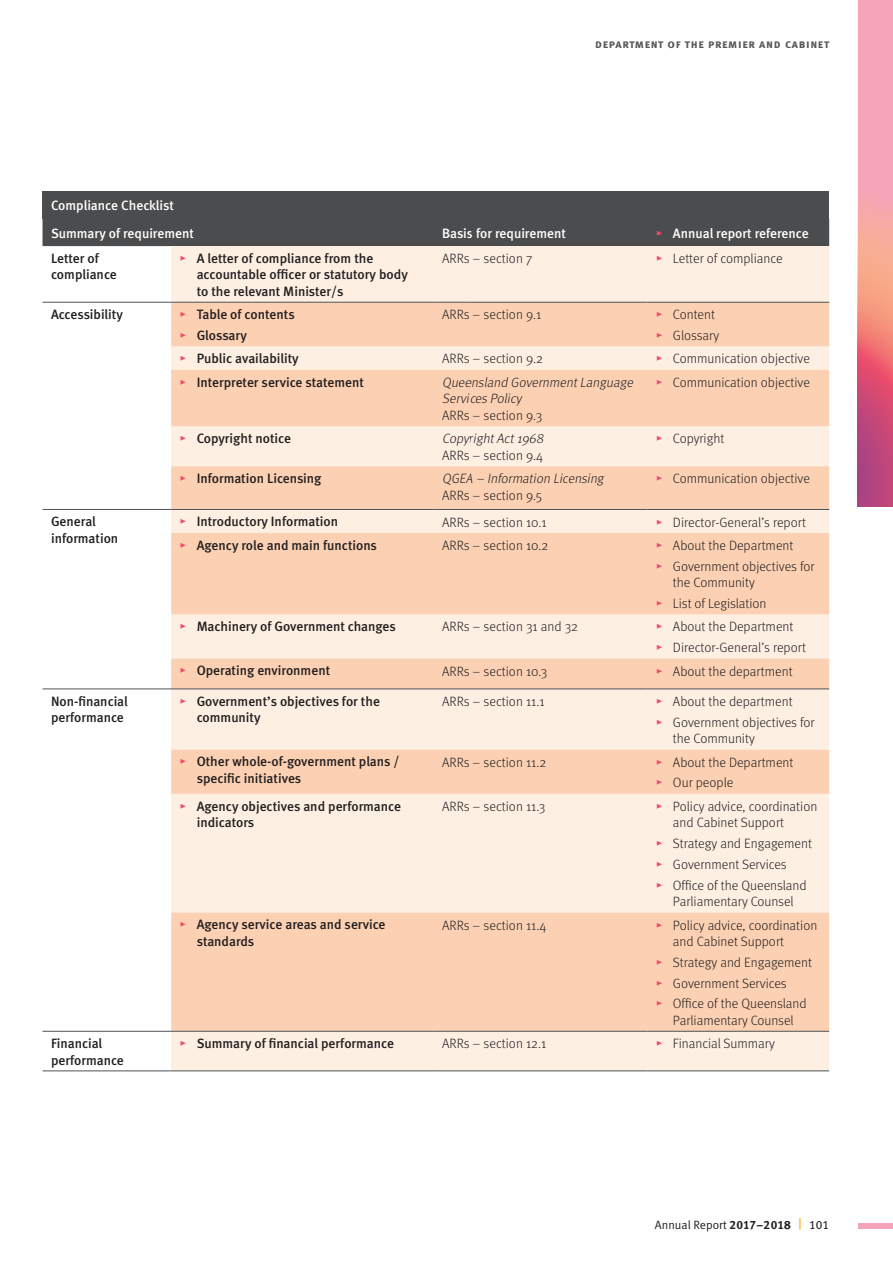
<style>
.page{position:relative;width:893px;height:1263px;background:#fff}
.page>*{position:absolute;margin:0;border:0;box-sizing:border-box;transform-origin:0 0}
.t1{font:300 13.5px/20.7px "Meta";color:#231f20}
.t2{font:500 13.5px/16.5px "Meta";color:#231f20}
.t3{font:italic 300 13.5px/16.5px "Meta";color:#231f20}
.t4{font:500 13.5px/27.3px "Meta";color:#fff}
.t5{font:12px "Meta Bold LF Caps";letter-spacing:.055em;color:#57585a}
.t6{font:12px "Meta Normal";color:#231f20}
.s1{font-family:"Meta Serif Pro";font-weight:400;color:#ef4d69}
.s2{font-family:"Meta Bold LF Caps"}
.s3{font-family:"Meta Bold LF Caps";color:#fec348}
.s4{font-family:"Meta Book LF Caps"}
</style>
<div class="page">
<div style="left:43px;top:191px;width:786px;height:28px;background:#4b4c4d"></div>
<div style="left:43px;top:219px;width:786px;height:27px;background:#4b4c4d"></div>
<div style="left:171px;top:246px;width:658px;height:824px;background:#fdefe2"></div>
<svg style="left:171px;top:303px;width:658px;height:728px;background:#fcddc7"></svg>
<hr style="left:43px;top:302px;width:128px;height:1px;background:#4e5356">
<hr style="left:171px;top:302px;width:263px;height:1px;background:#4e5356">
<hr style="left:434px;top:302px;width:213px;height:1px;background:#4e5356">
<hr style="left:647px;top:302px;width:182px;height:1px;background:#4e5356">
<hr style="left:43px;top:509px;width:128px;height:1px;background:#4e5356">
<hr style="left:171px;top:509px;width:263px;height:1px;background:#4e5356">
<hr style="left:434px;top:509px;width:213px;height:1px;background:#4e5356">
<hr style="left:647px;top:509px;width:182px;height:1px;background:#4e5356">
<hr style="left:43px;top:688px;width:128px;height:1px;background:#4e5356">
<hr style="left:171px;top:688px;width:263px;height:1px;background:#4e5356">
<hr style="left:434px;top:688px;width:213px;height:1px;background:#4e5356">
<hr style="left:647px;top:688px;width:182px;height:1px;background:#4e5356">
<hr style="left:43px;top:1031px;width:128px;height:1px;background:#4e5356">
<hr style="left:171px;top:1031px;width:263px;height:1px;background:#4e5356">
<hr style="left:434px;top:1031px;width:213px;height:1px;background:#4e5356">
<hr style="left:647px;top:1031px;width:182px;height:1px;background:#4e5356">
<hr style="left:43px;top:1070px;width:128px;height:1px;background:#4e5356">
<hr style="left:171px;top:1070px;width:263px;height:1px;background:#4e5356">
<hr style="left:434px;top:1070px;width:213px;height:1px;background:#4e5356">
<hr style="left:647px;top:1070px;width:182px;height:1px;background:#4e5356">
<div style="left:858px;top:0;width:35px;height:506px;background:#f6a4b9"></div>
<svg style="left:858px;top:201px;width:35px;height:305px;background:#df7382"></svg>
<div style="left:858px;top:1223px;width:35px;height:6px;background:#f6a4b9"></div>
<p class="t4" style="left:51px;top:192px;width:144px">Compliance Checklist<br>Summary of requirement</p>
<p class="t5" style="left:595px;top:36px;width:236px">department of the premier and cabinet</p>
<p class="t4" style="left:442px;top:220px;width:125px">Basis for requirement</p>
<p class="t4" style="left:656px;top:220px;width:154px"><span class="s1">▸</span> Annual report reference</p>
<p class="t2" style="left:51px;top:250px;width:67px">Letter of compliance</p>
<p class="t2" style="left:197px;top:250px;width:213px;text-indent:-17px"><span class="s1">▸</span> A letter of compliance from the accountable officer or statutory body to the relevant Minister/s</p>
<p class="t1" style="left:442px;top:248px;width:92px">ARRs – section 7</p>
<p class="t1" style="left:656px;top:248px;width:128px"><span class="s1">▸</span> Letter of compliance</p>
<p class="t2" style="left:51px;top:306px;width:73px">Accessibility</p>
<p class="t2" style="left:180px;top:304px;width:117px;line-height:20.7px"><span class="s1">▸</span> Table of contents <span class="s1">▸</span> Glossary</p>
<p class="t1" style="left:442px;top:304px;width:101px">ARRs – section 9.1</p>
<p class="t1" style="left:656px;top:304px;width:65px"><span class="s1">▸</span> Content <span class="s1">▸</span> Glossary</p>
<p class="t2" style="left:180px;top:350px;width:121px"><span class="s1">▸</span> Public availability</p>
<p class="t1" style="left:442px;top:348px;width:102px">ARRs – section 9.2</p>
<p class="t1" style="left:656px;top:348px;width:156px"><span class="s1">▸</span> Communication objective</p>
<p class="t2" style="left:180px;top:374px;width:186px"><span class="s1">▸</span> Interpreter service statement</p>
<p class="t3" style="left:442px;top:374px;width:195px">Queensland GovernmentLanguage<br>Services Policy</p>
<p class="t1" style="left:442px;top:405px;width:101px">ARRs – section 9.3</p>
<p class="t1" style="left:656px;top:372px;width:156px"><span class="s1">▸</span> Communication objective</p>
<p class="t2" style="left:180px;top:430px;width:113px"><span class="s1">▸</span> Copyright notice</p>
<p class="t3" style="left:442px;top:430px;width:105px">CopyrightAct1968</p>
<p class="t1" style="left:442px;top:445px;width:102px">ARRs – section 9.4</p>
<p class="t2" style="left:180px;top:470px;width:143px"><span class="s1">▸</span> Information Licensing</p>
<p class="t3" style="left:442px;top:470px;width:166px">QGEA – Information Licensing</p>
<p class="t1" style="left:442px;top:485px;width:101px">ARRs – section 9.5</p>
<p class="t1" style="left:656px;top:428px;width:70px"><span class="s1">▸</span> Copyright</p>
<p class="t1" style="left:656px;top:468px;width:156px"><span class="s1">▸</span> Communication objective</p>
<p class="t2" style="left:51px;top:514px;width:69px">General information</p>
<p class="t2" style="left:180px;top:514px;width:160px"><span class="s1">▸</span> Introductory Information</p>
<p class="t1" style="left:442px;top:511px;width:106px">ARRs – section 10.1</p>
<p class="t1" style="left:656px;top:511px;width:152px"><span class="s1">▸</span> Director-General’s report</p>
<p class="t2" style="left:180px;top:537px;width:199px"><span class="s1">▸</span> Agency role and main functions</p>
<p class="t1" style="left:442px;top:535px;width:108px">ARRs – section 10.2</p>
<p class="t1" style="left:656px;top:535px;width:160px"><span class="s1">▸</span> About the Department<br><span class="s1">▸</span> Government objectives for</p>
<p class="t1" style="left:656px;top:572px;width:112px;text-align:center">the Community<br><span class="s1">▸</span> List of Legislation</p>
<p class="t2" style="left:180px;top:618px;width:218px"><span class="s1">▸</span> Machinery of Government changes</p>
<p class="t1" style="left:442px;top:616px;width:137px">ARRs – section 31 and 32</p>
<p class="t1" style="left:656px;top:616px;width:152px"><span class="s1">▸</span> About the Department<br><span class="s1">▸</span> Director-General’s report</p>
<p class="t2" style="left:180px;top:663px;width:152px"><span class="s1">▸</span> Operating environment</p>
<p class="t1" style="left:442px;top:660px;width:107px">ARRs – section 10.3</p>
<p class="t1" style="left:656px;top:660px;width:138px"><span class="s1">▸</span> About the department</p>
<p class="t2" style="left:51px;top:693px;width:78px">Non-financial performance</p>
<p class="t2" style="left:197px;top:693px;width:185px;text-indent:-17px"><span class="s1">▸</span> Government’s objectives for the community</p>
<p class="t1" style="left:442px;top:691px;width:104px">ARRs – section 11.1</p>
<p class="t1" style="left:656px;top:691px;width:160px"><span class="s1">▸</span> About the department<br><span class="s1">▸</span> Government objectives for</p>
<p class="t1" style="left:673px;top:728px;width:83px">the Community</p>
<p class="t2" style="left:197px;top:754px;width:204px;text-indent:-17px"><span class="s1">▸</span> Other whole-of-government plans / specific initiatives</p>
<p class="t1" style="left:442px;top:751px;width:105px">ARRs – section 11.2</p>
<p class="t1" style="left:656px;top:751px;width:139px"><span class="s1">▸</span> About the Department <span class="s1">▸</span> Our people</p>
<p class="t2" style="left:197px;top:798px;width:206px;text-indent:-17px"><span class="s1">▸</span> Agency objectives and performance indicators</p>
<p class="t1" style="left:442px;top:796px;width:105px">ARRs – section 11.3</p>
<p class="t1" style="left:673px;top:798px;width:146px;line-height:16.5px;text-indent:-17px"><span class="s1">▸</span> Policy advice, coordination and Cabinet Support</p>
<p class="t1" style="left:656px;top:833px;width:158px"><span class="s1">▸</span> Strategy and Engagement <span class="s1">▸</span> Government Services<br><span class="s1">▸</span> Office of the Queensland</p>
<p class="t1" style="left:673px;top:891px;width:122px">Parliamentary Counsel</p>
<p class="t2" style="left:197px;top:917px;width:190px;text-indent:-17px"><span class="s1">▸</span> Agency service areas and service standards</p>
<p class="t1" style="left:442px;top:914px;width:105px">ARRs – section 11.4</p>
<p class="t1" style="left:673px;top:916px;width:146px;line-height:16.5px;text-indent:-17px"><span class="s1">▸</span> Policy advice, coordination and Cabinet Support</p>
<p class="t1" style="left:656px;top:952px;width:158px"><span class="s1">▸</span> Strategy and Engagement <span class="s1">▸</span> Government Services<br><span class="s1">▸</span> Office of the Queensland</p>
<p class="t1" style="left:673px;top:1010px;width:122px">Parliamentary Counsel</p>
<p class="t2" style="left:51px;top:1035px;width:74px">Financial performance</p>
<p class="t2" style="left:180px;top:1035px;width:216px"><span class="s1">▸</span> Summary of financial performance</p>
<p class="t1" style="left:442px;top:1033px;width:105px">ARRs – section 12.1</p>
<p class="t1" style="left:656px;top:1033px;width:120px"><span class="s1">▸</span> Financial Summary</p>
<p class="t6" style="left:655px;top:1218px;width:176px">Annual Report <span class="s2">2017–2018</span> <span class="s3">|</span> <span class="s4">101</span></p>
</div>
